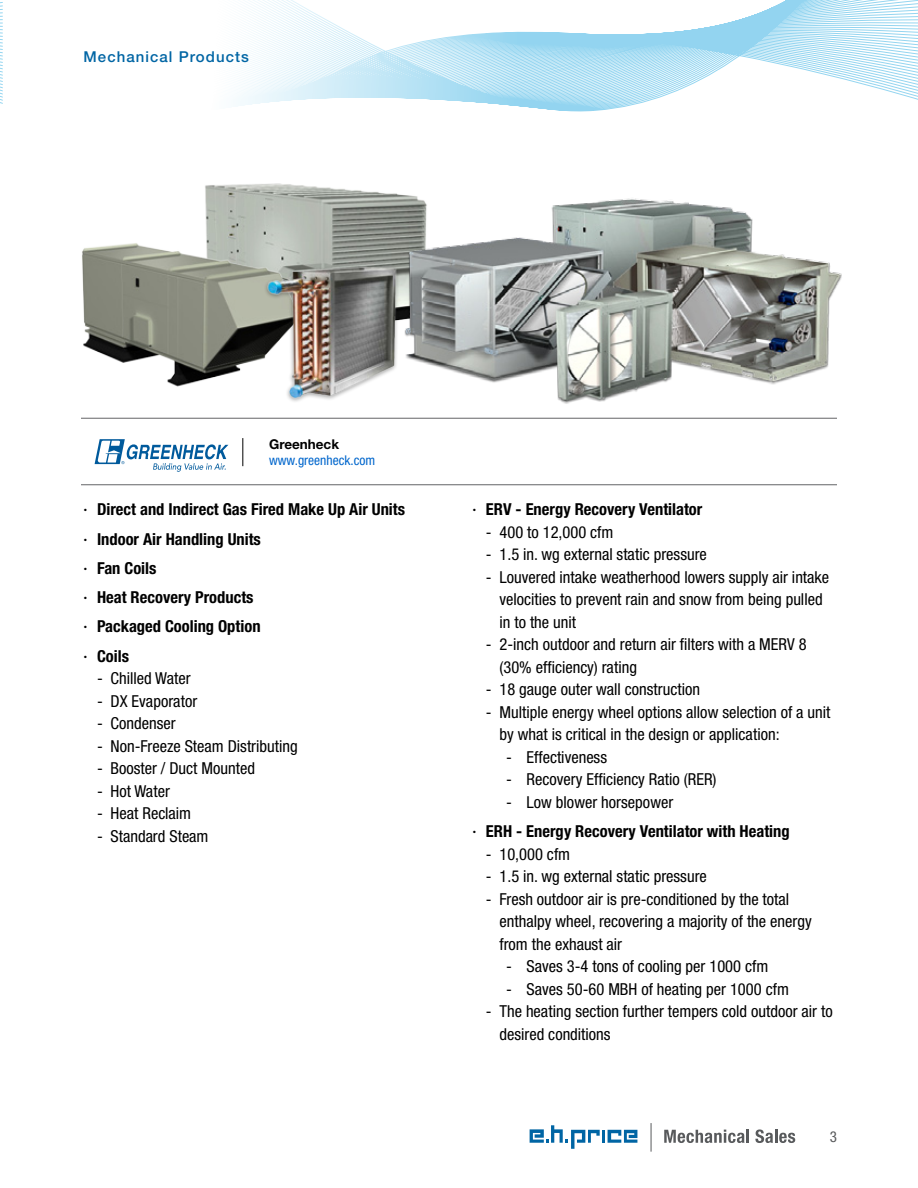
<style>
.page{position:relative;width:918px;height:1188px;background:#fff}
.page>*{position:absolute;margin:0;border:0;box-sizing:border-box;transform-origin:0 0}
.t1{font:condensed 16.5px/22.5px "Helvetica Neue LT Std";color:#000}
.t2{font:700 condensed 16.5px/29.2px "Helvetica Neue LT Std";color:#000}
.t3{font:500 15px "Helvetica Neue LT Std";letter-spacing:.07em;color:#0065a4}
.t4{font:condensed 15px "Helvetica Neue LT Std";color:#58595b}
.t5{font:condensed 13.5px "Helvetica Neue LT Std";color:#06c}
.t6{font:700 13.5px "Helvetica Neue LT Std";color:#000}
.s1{font-weight:500}
.s2{font-weight:400}
</style>
<div class="page">
<svg style="left:0;top:2px;width:3px;height:102px"></svg>
<svg style="left:238px;top:0;width:680px;height:112px"></svg>
<svg style="left:530px;top:1125px;width:107px;height:24px"></svg>
<svg style="left:664px;top:1130px;width:85px;height:13px"></svg>
<svg style="left:755px;top:1129px;width:40px;height:14px"></svg>
<svg style="left:651px;top:1123px;width:1px;height:29px"></svg>
<img style="left:205px;top:183px;width:192px;height:80px">
<img style="left:82px;top:239px;width:222px;height:148px">
<img style="left:263px;top:263px;width:134px;height:139px">
<img style="left:397px;top:194px;width:445px;height:210px">
<hr style="left:81px;top:484px;width:756px;height:1px;background:#636466">
<hr style="left:81px;top:418px;width:756px;height:1px;background:#636466">
<svg style="left:243px;top:438px;width:1px;height:28px"></svg>
<svg style="left:95px;top:439px;width:133px;height:33px"></svg>
<p class="t3" style="left:84px;top:48px;width:167px">Mechanical Products</p>
<p class="t6" style="left:269px;top:435px;width:72px">Greenheck</p>
<p class="t5" style="left:269px;top:452px;width:108px">www.greenheck.com</p>
<p class="t2" style="left:84px;top:495px;width:323px"><span class="s1">·</span> Direct and Indirect Gas Fired Make Up Air Units <span class="s1">·</span> Indoor Air Handling Units<br><span class="s1">·</span> Fan Coils<br><span class="s1">·</span> Heat Recovery Products<br><span class="s1">·</span> Packaged Cooling Option<br><span class="s1">·</span> Coils</p>
<p class="t1" style="left:97px;top:667px;width:95px">- Chilled Water</p>
<p class="t1" style="left:97px;top:689px;width:102px">- DX Evaporator</p>
<p class="t1" style="left:97px;top:712px;width:80px">- Condenser</p>
<p class="t1" style="left:97px;top:734px;width:202px">- Non-Freeze Steam Distributing</p>
<p class="t1" style="left:97px;top:757px;width:159px">- Booster / Duct Mounted</p>
<p class="t1" style="left:97px;top:779px;width:74px">- Hot Water</p>
<p class="t1" style="left:97px;top:802px;width:95px">- Heat Reclaim</p>
<p class="t1" style="left:97px;top:824px;width:113px">- Standard Steam</p>
<p class="t2" style="left:472px;top:495px;width:231px"><span class="s1">·</span> ERV - Energy Recovery Ventilator</p>
<p class="t1" style="left:486px;top:521px;width:129px">- 400 to 12,000 cfm</p>
<p class="t1" style="left:486px;top:543px;width:222px">- 1.5 in. wg external static pressure</p>
<p class="t1" style="left:499px;top:566px;width:331px;text-indent:-13px">- Louvered intake weatherhood lowers supply air intake velocities to prevent rain and snow from being pulled in to the unit</p>
<p class="t1" style="left:499px;top:633px;width:309px;text-indent:-13px">- 2-inch outdoor and return air filters with a MERV 8 (30% efficiency) rating</p>
<p class="t1" style="left:486px;top:678px;width:216px">- 18 gauge outer wall construction</p>
<p class="t1" style="left:499px;top:701px;width:333px;text-indent:-13px">- Multiple energy wheel options allow selection of a unit by what is critical in the design or application:</p>
<p class="t1" style="left:506px;top:746px;width:102px">- Effectiveness</p>
<p class="t1" style="left:506px;top:768px;width:212px">- Recovery Efficiency Ratio (RER)</p>
<p class="t2" style="left:472px;top:787px;width:319px;text-indent:34px"><span class="s2">- Low blower horsepower<br></span><span class="s1">·</span> ERH - Energy Recovery Ventilator with Heating</p>
<p class="t1" style="left:486px;top:842px;width:86px">- 10,000 cfm</p>
<p class="t1" style="left:486px;top:865px;width:222px">- 1.5 in. wg external static pressure</p>
<p class="t1" style="left:499px;top:887px;width:314px;text-indent:-13px">- Fresh outdoor air is pre-conditioned by the total enthalpy wheel, recovering a majority of the energy from the exhaust air</p>
<p class="t1" style="left:506px;top:955px;width:264px">- Saves 3-4 tons of cooling per 1000 cfm</p>
<p class="t1" style="left:506px;top:977px;width:284px">- Saves 50-60 MBH of heating per 1000 cfm</p>
<p class="t1" style="left:499px;top:1000px;width:335px;text-indent:-13px">- The heating section further tempers cold outdoor air to desired conditions</p>
<p class="t4" style="left:830px;top:1128px;width:9px">3</p>
</div>
